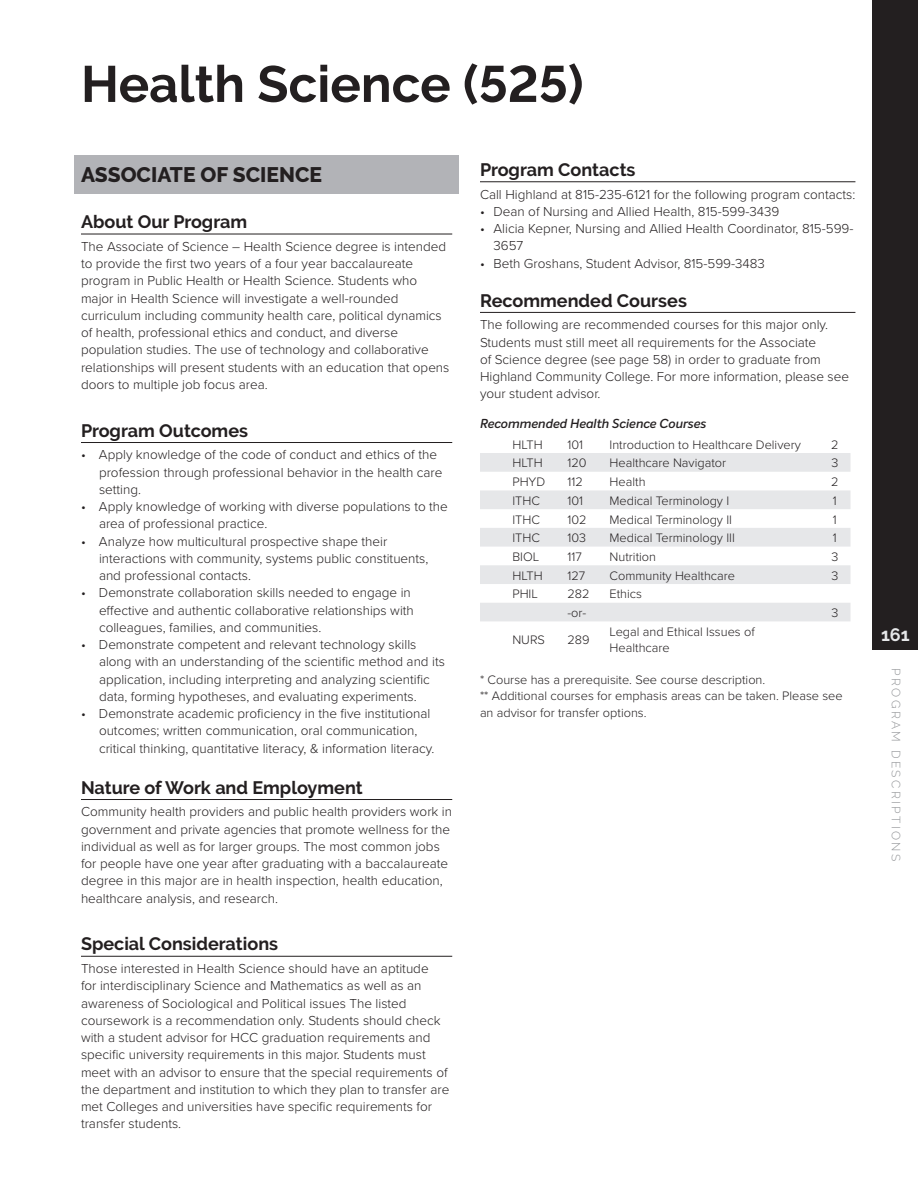
<style>
.page{position:relative;width:918px;height:1188px;background:#fff}
.page>*{position:absolute;margin:0;border:0;box-sizing:border-box;transform-origin:0 0}
.Headline{font:700 51px "Raleway";color:#231f20}
.Subhead_14{font:800 21px "Raleway";color:#231f20}
.Subhead_12{font:700 18px "Raleway";color:#231f20}
.Subhead_required{font:700 18px "Raleway";color:#231f20}
.t1{font:700 18px "Raleway";color:#e6e7e9}
.CourseBody{font:300 13.5px/17.2px "Proxima Nova";color:#231f20}
.CourseBody_Hanging{font:300 13.5px/17.2px "Proxima Nova";color:#231f20}
.Body_Copy_text{font:300 13.5px/17.2px "Proxima Nova";color:#231f20}
.Program_contacts{font:300 13.5px/17.2px "Proxima Nova";color:#231f20}
.Coures_list{font:300 12.75px/16.5px "Proxima Nova";color:#231f20}
.Coures_list_header{font:italic 600 12.75px "Intelo";color:#231f20}
.t2{font:300 12px "Raleway";letter-spacing:.2em;color:#939598}
</style>
<div class="page">
<div style="left:873px;top:0;width:45px;height:650px;background:#231f20"></div>
<div style="left:74px;top:155px;width:385px;height:38px;background:#b2b3b7"></div>
<hr style="left:81px;top:234px;width:371px;height:1px;background:#231f20">
<hr style="left:81px;top:442px;width:371px;height:1px;background:#231f20">
<hr style="left:81px;top:799px;width:371px;height:1px;background:#231f20">
<hr style="left:81px;top:956px;width:371px;height:1px;background:#231f20">
<hr style="left:480px;top:181px;width:375px;height:1px;background:#231f20">
<hr style="left:480px;top:312px;width:375px;height:1px;background:#231f20">
<svg style="left:480px;top:453px;width:370px;height:168px;fill:#e6e7e9"></svg>
<p class="Headline" style="left:81px;top:55px;width:504px">Health Science (525)</p>
<p class="Subhead_14" style="left:81px;top:162px;width:243px">ASSOCIATE OF SCIENCE</p>
<p class="Subhead_12" style="left:81px;top:212px;width:168px">About Our Program</p>
<p class="CourseBody" style="left:81px;top:237px;width:370px">The Associate of Science – Health Science degree is intended to provide the first two years of a four year baccalaureate program in Public Health or Health Science. Students who major in Health Science will investigate a well-rounded curriculum including community health care, political dynamics of health, professional ethics and conduct, and diverse population studies. The use of technology and collaborative relationships will present students with an education that opens doors to multiple job focus area.</p>
<p class="Subhead_12" style="left:81px;top:420px;width:169px">Program Outcomes</p>
<p class="CourseBody_Hanging" style="left:99px;top:446px;width:345px;text-indent:-18px">• Apply knowledge of the code of conduct and ethics of the profession through professional behavior in the health care setting.</p>
<p class="CourseBody_Hanging" style="left:99px;top:497px;width:350px;text-indent:-18px">• Apply knowledge of working with diverse populations to the area of professional practice.</p>
<p class="CourseBody_Hanging" style="left:99px;top:532px;width:331px;text-indent:-18px">• Analyze how multicultural prospective shape their interactions with community, systems public constituents, and professional contacts.</p>
<p class="CourseBody_Hanging" style="left:99px;top:584px;width:316px;text-indent:-18px">• Demonstrate collaboration skills needed to engage in effective and authentic collaborative relationships with colleagues, families, and communities.</p>
<p class="CourseBody_Hanging" style="left:99px;top:635px;width:347px;text-indent:-18px">• Demonstrate competent and relevant technology skills along with an understanding of the scientific method and its application, including interpreting and analyzing scientific data, forming hypotheses, and evaluating experiments.</p>
<p class="CourseBody_Hanging" style="left:99px;top:704px;width:335px;text-indent:-18px">• Demonstrate academic proficiency in the five institutional outcomes; written communication, oral communication, critical thinking, quantitative literacy, &amp; information literacy.</p>
<p class="Subhead_12" style="left:81px;top:777px;width:283px">Nature of Work and Employment</p>
<p class="CourseBody" style="left:81px;top:803px;width:373px">Community health providers and public health providers work in government and private agencies that promote wellness for the individual as well as for larger groups. The most common jobs for people have one year after graduating with a baccalaureate degree in this major are in health inspection, health education, healthcare analysis, and research.</p>
<p class="Subhead_12" style="left:81px;top:934px;width:199px">Special Considerations</p>
<p class="CourseBody" style="left:81px;top:959px;width:370px">Those interested in Health Science should have an aptitude<br>for interdisciplinary Science and Mathematics as well as an awareness of Sociological and Political issues The listed coursework is a recommendation only. Students should check with a student advisor for HCC graduation requirements and specific university requirements in this major. Students must meet with an advisor to ensure that the special requirements of the department and institution to which they plan to transfer are met Colleges and universities have specific requirements for transfer students.</p>
<p class="Subhead_12" style="left:480px;top:159px;width:157px">Program Contacts</p>
<p class="Program_contacts" style="left:480px;top:185px;width:377px">Call Highland at 815-235-6121 for the following program contacts:</p>
<p class="Program_contacts" style="left:480px;top:202px;width:301px">• Dean of Nursing and Allied Health, 815-599-3439</p>
<p class="Program_contacts" style="left:494px;top:219px;width:362px;text-indent:-14px">• Alicia Kepner, Nursing and Allied Health Coordinator, 815-599-<br>3657</p>
<p class="Program_contacts" style="left:480px;top:254px;width:286px">• Beth Groshans, Student Advisor, 815-599-3483</p>
<p class="Subhead_required" style="left:480px;top:290px;width:208px">Recommended Courses</p>
<p class="Body_Copy_text" style="left:480px;top:315px;width:371px">The following are recommended courses for this major only.<br>Students must still meet all requirements for the Associate<br>of Science degree (see page 58) in order to graduate from Highland Community College. For more information, please see your student advisor.</p>
<p class="Coures_list_header" style="left:480px;top:416px;width:228px">Recommended Health Science Courses</p>
<p class="Coures_list" style="left:512px;top:435px;width:32px">HLTH</p>
<p class="Coures_list" style="left:567px;top:435px;width:17px">101</p>
<p class="Coures_list" style="left:610px;top:435px;width:193px">Introduction to Healthcare Delivery</p>
<p class="Coures_list" style="left:831px;top:435px;width:9px">2</p>
<p class="Coures_list" style="left:512px;top:454px;width:32px">HLTH</p>
<p class="Coures_list" style="left:567px;top:454px;width:21px">120</p>
<p class="Coures_list" style="left:610px;top:454px;width:118px">Healthcare Navigator</p>
<p class="Coures_list" style="left:831px;top:454px;width:8px">3</p>
<p class="Coures_list" style="left:512px;top:473px;width:34px">PHYD</p>
<p class="Coures_list" style="left:567px;top:473px;width:17px">112</p>
<p class="Coures_list" style="left:610px;top:473px;width:37px">Health</p>
<p class="Coures_list" style="left:831px;top:473px;width:9px">2</p>
<p class="Coures_list" style="left:512px;top:492px;width:29px">ITHC</p>
<p class="Coures_list" style="left:567px;top:492px;width:17px">101</p>
<p class="Coures_list" style="left:610px;top:492px;width:121px">Medical Terminology I</p>
<p class="Coures_list" style="left:833px;top:492px;width:5px">1</p>
<p class="Coures_list" style="left:512px;top:510px;width:29px">ITHC</p>
<p class="Coures_list" style="left:567px;top:510px;width:21px">102</p>
<p class="Coures_list" style="left:610px;top:510px;width:124px">Medical Terminology II</p>
<p class="Coures_list" style="left:833px;top:510px;width:5px">1</p>
<p class="Coures_list" style="left:512px;top:529px;width:29px">ITHC</p>
<p class="Coures_list" style="left:567px;top:529px;width:20px">103</p>
<p class="Coures_list" style="left:610px;top:529px;width:127px">Medical Terminology III</p>
<p class="Coures_list" style="left:833px;top:529px;width:5px">1</p>
<p class="Coures_list" style="left:512px;top:548px;width:28px">BIOL</p>
<p class="Coures_list" style="left:567px;top:548px;width:16px">117</p>
<p class="Coures_list" style="left:610px;top:548px;width:48px">Nutrition</p>
<p class="Coures_list" style="left:831px;top:548px;width:8px">3</p>
<p class="Coures_list" style="left:512px;top:566px;width:32px">HLTH</p>
<p class="Coures_list" style="left:567px;top:566px;width:19px">127</p>
<p class="Coures_list" style="left:610px;top:566px;width:127px">Community Healthcare</p>
<p class="Coures_list" style="left:831px;top:566px;width:8px">3</p>
<p class="Coures_list" style="left:512px;top:585px;width:27px">PHIL</p>
<p class="Coures_list" style="left:567px;top:585px;width:24px">282</p>
<p class="Coures_list" style="left:610px;top:585px;width:34px">Ethics</p>
<p class="Coures_list" style="left:567px;top:604px;width:20px">-or-</p>
<p class="Coures_list" style="left:831px;top:604px;width:8px">3</p>
<p class="Coures_list" style="left:512px;top:631px;width:34px">NURS</p>
<p class="Coures_list" style="left:567px;top:631px;width:24px">289</p>
<p class="Coures_list" style="left:610px;top:623px;width:147px">Legal and Ethical Issues of<br>Healthcare</p>
<p class="Coures_list" style="left:480px;top:670px;width:285px">* Course has a prerequisite. See course description.</p>
<p class="Coures_list" style="left:480px;top:687px;width:364px">** Additional courses for emphasis areas can be taken. Please see an advisor for transfer options.</p>
<h3 class="t1" style="left:881px;top:624px;width:30px">161</h3>
<p class="t2" style="left:903px;top:668px;width:194px;rotate:90deg">PROGRAM DESCRIPTIONS</p>
</div>
